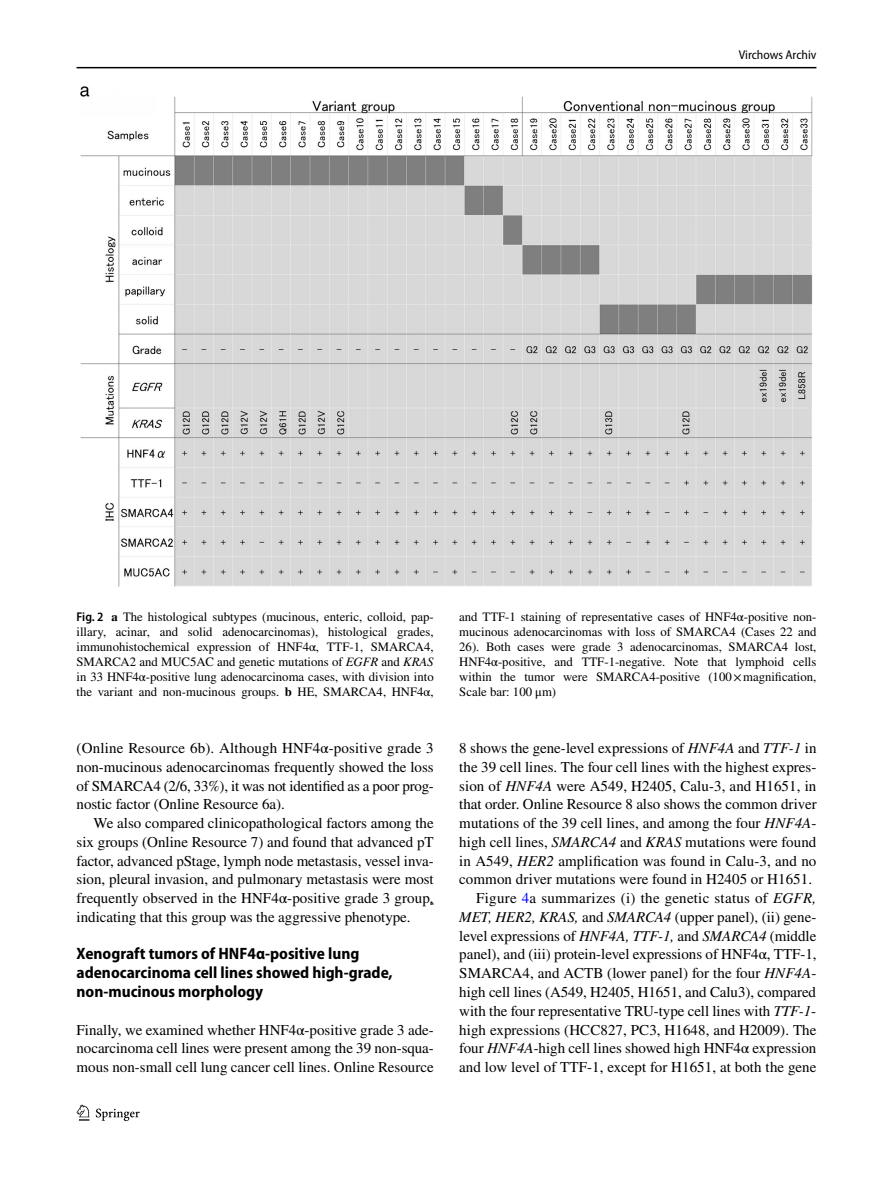
<style>
.page{position:relative;width:893px;height:1187px;background:#fff}
.page>*{position:absolute;margin:0;border:0;box-sizing:border-box;transform-origin:0 0}
.t1{font:700 semi-condensed 16.5px/18.8px "Myriad Pro";color:#000}
.t2{font:15px/18.8px "STIX";color:#000;text-align:justify}
.t3{font:12.75px/15px "STIX";color:#000;text-align:justify}
.t4{font:semi-condensed 12.75px "Myriad Pro";color:#000}
.s1{font-family:"Myriad Pro";font-weight:600;font-stretch:semi-condensed}
.s2{font-weight:700}
.s3{font-style:italic}
.s4{color:#00f}
</style>
<div class="page">
<hr style="left:77px;top:67px;width:739px;height:1px;background:#000">
<svg style="left:77px;top:1104px;width:12px;height:16px"></svg>
<svg style="left:96px;top:1108px;width:44px;height:12px"></svg>
<img style="left:81px;top:87px;width:731px;height:499px">
<p class="t4" style="left:739px;top:48px;width:79px">Virchows Archiv</p>
<p class="t3" style="left:77px;top:610px;width:359px"><span class="s1">Fig. 2</span> <span class="s2">a</span> The histological subtypes (mucinous, enteric, colloid, pap&shy;illary, acinar, and solid adenocarcinomas), histological grades, immunohistochemical expression of HNF4α, TTF-1, SMARCA4, SMARCA2 and MUC5AC and genetic mutations of <span class="s3">EGFR</span> and <span class="s3">KRAS </span>in 33 HNF4α-positive lung adenocarcinoma cases, with division into the variant and non-mucinous groups. <span class="s2">b</span> HE, SMARCA4, HNF4α,</p>
<p class="t3" style="left:459px;top:610px;width:359px">and TTF-1 staining of representative cases of HNF4α-positive non&shy;mucinous adenocarcinomas with loss of SMARCA4 (Cases 22 and 26). Both cases were grade 3 adenocarcinomas, SMARCA4 lost, HNF4α-positive, and TTF-1-negative. Note that lymphoid cells within the tumor were SMARCA4-positive (100×magnification, Scale bar: 100 μm)</p>
<p class="t2" style="left:77px;top:739px;width:359px">(Online Resource 6b). Although HNF4α-positive grade 3 non-mucinous adenocarcinomas frequently showed the loss of SMARCA4 (2/6, 33%), it was not identified as a poor prog&shy;nostic factor (Online Resource 6a).</p>
<p class="t2" style="left:77px;top:814px;width:359px;text-indent:17px">We also compared clinicopathological factors among the six groups (Online Resource 7) and found that advanced pT factor, advanced pStage, lymph node metastasis, vessel inva&shy;sion, pleural invasion, and pulmonary metastasis were most frequently observed in the HNF4α-positive grade 3 group, indicating that this group was the aggressive phenotype.</p>
<p class="t1" style="left:77px;top:944px;width:318px">Xenograft tumors of HNF4α‑positive lung adenocarcinoma cell lines showed high‑grade, non‑mucinous morphology</p>
<p class="t2" style="left:77px;top:1021px;width:359px">Finally, we examined whether HNF4α-positive grade 3 ade&shy;nocarcinoma cell lines were present among the 39 non-squa&shy;mous non-small cell lung cancer cell lines. Online Resource</p>
<p class="t2" style="left:459px;top:739px;width:359px;text-align:right">8 shows the gene-level expressions of <span class="s3">HNF4A</span> and <span class="s3">TTF-1</span> in the 39 cell lines. The four cell lines with the highest expres&shy;sion of <span class="s3">HNF4A</span> were A549, H2405, Calu-3, and H1651, in that order. Online Resource 8 also shows the common driver mutations of the 39 cell lines, and among the four <span class="s3">HNF4A&shy;</span>high cell lines, <span class="s3">SMARCA4</span> and <span class="s3">KRAS</span> mutations were found in A549, <span class="s3">HER2</span> amplification was found in Calu-3, and no common driver mutations were found in H2405 or H1651.<br>Figure <span class="s4">4</span>a summarizes (i) the genetic status of <span class="s3">EGFR, MET, HER2, KRAS,</span> and <span class="s3">SMARCA4</span> (upper panel), (ii) gene&shy;level expressions of <span class="s3">HNF4A, TTF-1,</span> and <span class="s3">SMARCA4</span> (middle panel), and (iii) protein-level expressions of HNF4α, TTF-1, SMARCA4, and ACTB (lower panel) for the four <span class="s3">HNF4A&shy;</span>high cell lines (A549, H2405, H1651, and Calu3), compared with the four representative TRU-type cell lines with <span class="s3">TTF-1</span>- high expressions (HCC827, PC3, H1648, and H2009). The four <span class="s3">HNF4A</span>-high cell lines showed high HNF4α expression and low level of TTF-1, except for H1651, at both the gene</p>
</div>
